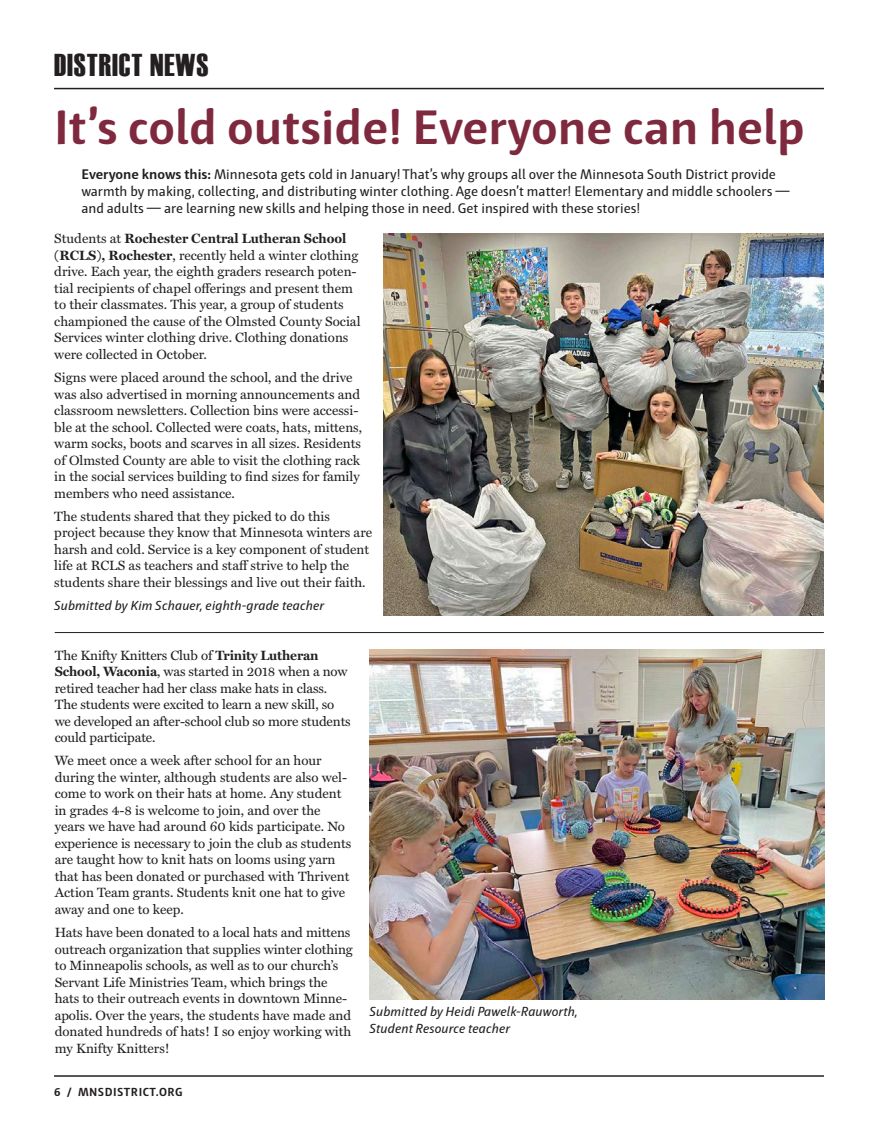
<style>
.page{position:relative;width:878px;height:1141px;background:#fff}
.page>*{position:absolute;margin:0;border:0;box-sizing:border-box;transform-origin:0 0}
.Submissions_Body_Text{font:700 49.5px "Haptic";color:#7f293e}
.Interior_Header_Bar_Left{font:31.5px "Haettenschweiler";letter-spacing:.03em;color:#231f20}
.Submissions_Body_Text-2{font:14.25px/17.2px "Haptic";color:#231f20}
.Submissions_Body_Text-3{font:13.5px/16.5px "Miller Text";color:#231f20}
.Submissions_Body_Text-4{font:italic 13.5px/16.5px "Haptic";color:#231f20}
.t1{font:700 12px "Haptic";letter-spacing:.04em;color:#231f20}
.s1{font-weight:700}
</style>
<div class="page">
<hr style="left:54px;top:1075px;width:770px;height:2px;background:#231f20">
<hr style="left:54px;top:88px;width:770px;height:1px;background:#231f20">
<hr style="left:55px;top:632px;width:768px;height:1px;background:#231f20">
<img style="left:383px;top:234px;width:440px;height:382px">
<img style="left:369px;top:649px;width:455px;height:350px">
<p class="Interior_Header_Bar_Left" style="left:54px;top:47px;width:156px">DISTRICT NEWS</p>
<p class="Submissions_Body_Text" style="left:54px;top:98px;width:752px">It’s cold outside! Everyone can help</p>
<p class="Submissions_Body_Text-2" style="left:81px;top:165px;width:709px"><span class="s1">Everyone knows this:</span> Minnesota gets cold in January! That’s why groups all over the Minnesota South District provide warmth by making, collecting, and distributing winter clothing. Age doesn’t matter! Elementary and middle schoolers — and adults — are learning new skills and helping those in need. Get inspired with these stories!</p>
<p class="Submissions_Body_Text-3" style="left:54px;top:231px;width:308px">Students at <span class="s1">Rochester Central Lutheran School (RCLS), Rochester</span>, recently held a winter clothing drive. Each year, the eighth graders research poten&shy;tial recipients of chapel offerings and present them to their classmates. This year, a group of students championed the cause of the Olmsted County Social Services winter clothing drive. Clothing donations were collected in October.</p>
<p class="Submissions_Body_Text-3" style="left:54px;top:370px;width:309px">Signs were placed around the school, and the drive was also advertised in morning announcements and classroom newsletters. Collection bins were accessi&shy;ble at the school. Collected were coats, hats, mittens, warm socks, boots and scarves in all sizes. Residents of Olmsted County are able to visit the clothing rack in the social services building to find sizes for family members who need assistance.</p>
<p class="Submissions_Body_Text-3" style="left:54px;top:508px;width:319px">The students shared that they picked to do this project because they know that Minnesota winters are harsh and cold. Service is a key component of student life at RCLS as teachers and staff strive to help the students share their blessings and live out their faith.</p>
<p class="Submissions_Body_Text-4" style="left:54px;top:597px;width:271px">Submitted by Kim Schauer, eighth-grade teacher</p>
<p class="Submissions_Body_Text-3" style="left:55px;top:647px;width:297px">The Knifty Knitters Club of <span class="s1">Trinity Lutheran School, Waconia</span>, was started in 2018 when a now retired teacher had her class make hats in class.<br>The students were excited to learn a new skill, so we developed an after-school club so more students could participate.</p>
<p class="Submissions_Body_Text-3" style="left:55px;top:753px;width:298px">We meet once a week after school for an hour during the winter, although students are also wel&shy;come to work on their hats at home. Any student in grades 4-8 is welcome to join, and over the years we have had around 60 kids participate. No experience is necessary to join the club as students are taught how to knit hats on looms using yarn that has been donated or purchased with Thrivent Action Team grants. Students knit one hat to give away and one to keep.</p>
<p class="Submissions_Body_Text-3" style="left:55px;top:924px;width:299px">Hats have been donated to a local hats and mittens outreach organization that supplies winter clothing to Minneapolis schools, as well as to our church’s Servant Life Ministries Team, which brings the hats to their outreach events in downtown Minne&shy;apolis. Over the years, the students have made and donated hundreds of hats! I so enjoy working with my Knifty Knitters!</p>
<p class="Submissions_Body_Text-4" style="left:369px;top:1003px;width:210px">Submitted by Heidi Pawelk-Rauworth,<br>Student Resource teacher</p>
<p class="t1" style="left:54px;top:1084px;width:130px">6 / MNSDISTRICT.ORG</p>
</div>
